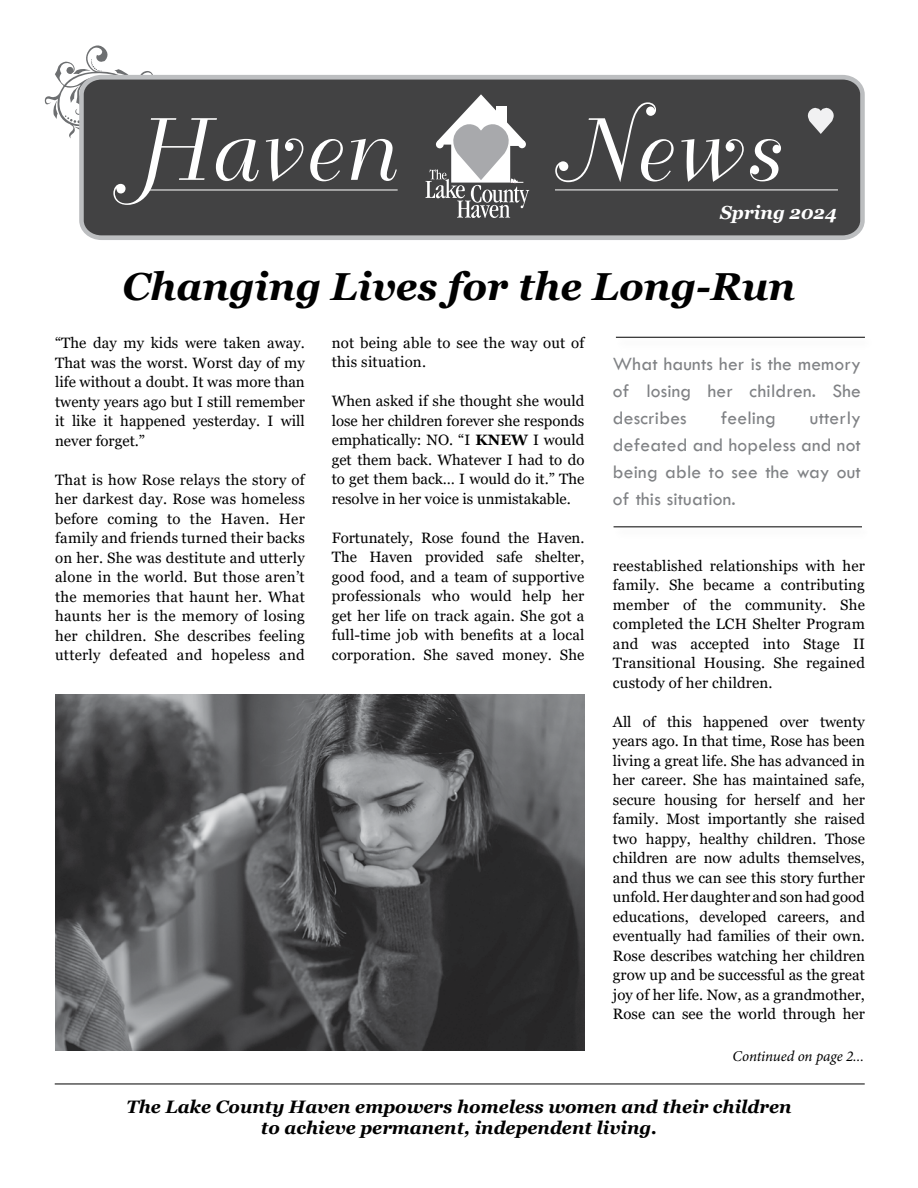
<style>
.page{position:relative;width:918px;height:1188px;background:#fff}
.page>*{position:absolute;margin:0;border:0;box-sizing:border-box;transform-origin:0 0}
.t1{font:italic 700 39px "Georgia";color:#000}
.t2{font:19.5px/27px "Tw Cen";letter-spacing:.01em;color:#808285;text-align:justify}
.t3{font:italic 700 18.75px "Georgia";color:#fff}
.t4{font:italic 700 18px/21.6px "Georgia";color:#000;text-align:center}
.t5{font:15px/19.5px "Georgia";letter-spacing:.01em;color:#000;text-align:justify}
.t6{font:italic 15px "Minion Pro";letter-spacing:-.01em;color:#000}
.s1{font-weight:700}
</style>
<div class="page">
<hr style="left:55px;top:1084px;width:810px;height:1px;background:#000">
<svg style="left:44px;top:45px;width:109px;height:93px"></svg>
<svg style="left:79px;top:75px;width:786px;height:165px;fill:#424243"></svg>
<svg style="left:425px;top:94px;width:104px;height:124px"></svg>
<svg style="left:113px;top:102px;width:668px;height:103px;fill:#424243"></svg>
<hr style="left:147px;top:190px;width:251px;height:1px;background:#fff">
<hr style="left:555px;top:190px;width:283px;height:1px;background:#fff">
<svg style="left:805px;top:105px;width:31px;height:29px"></svg>
<div style="left:614px;top:335px;width:261px;height:16px;background:#000;opacity:.2"></div>
<hr style="left:616px;top:337px;width:249px;height:1px;background:#000">
<div style="left:611px;top:524px;width:262px;height:16px;background:#000;opacity:.2"></div>
<hr style="left:614px;top:526px;width:248px;height:1px;background:#000">
<img style="left:56px;top:694px;width:529px;height:356px">
<p class="t3" style="left:720px;top:200px;width:118px">Spring 2024</p>
<h1 class="t1" style="left:122px;top:261px;width:675px">Changing Lives for the Long-Run</h1>
<p class="t5" style="left:55px;top:333px;width:251px">“The day my kids were taken away.<br>That was the worst. Worst day of my life without a doubt. It was more than twenty years ago but I still remember it like it happened yesterday. I will never forget.”</p>
<p class="t5" style="left:55px;top:470px;width:251px">That is how Rose relays the story of her darkest day. Rose was homeless before coming to the Haven. Her family and friends turned their backs on her. She was destitute and utterly alone in the world. But those aren’t the memories that haunt her. What haunts her is the memory of losing her children. She describes feeling utterly defeated and hopeless and</p>
<p class="t5" style="left:332px;top:333px;width:254px">not being able to see the way out of this situation.</p>
<p class="t5" style="left:332px;top:392px;width:254px">When asked if she thought she would lose her children forever she responds emphatically: NO. “I <span class="s1">KNEW</span> I would get them back. Whatever I had to do to get them back… I would do it.” The resolve in her voice is unmistakable.</p>
<p class="t5" style="left:332px;top:528px;width:254px">Fortunately, Rose found the Haven.<br>The Haven provided safe shelter, good food, and a team of supportive professionals who would help her get her life on track again. She got a full-time job with benefits at a local corporation. She saved money. She</p>
<h2 class="t2" style="left:613px;top:350px;width:249px">What haunts her is the memory of losing her children. She describes</h2>
<h2 class="t2" style="left:721px;top:404px;width:57px">feeling</h2>
<h2 class="t2" style="left:613px;top:404px;width:249px;text-indent:197px">utterly defeated and hopeless and not being able to see the way out of this situation.</h2>
<p class="t5" style="left:613px;top:556px;width:254px">reestablished relationships with her family. She became a contributing member of the community. She completed the LCH Shelter Program and was accepted into Stage II Transitional Housing. She regained custody of her children.</p>
<p class="t5" style="left:613px;top:712px;width:254px">All of this happened over twenty years ago. In that time, Rose has been living a great life. She has advanced in her career. She has maintained safe, secure housing for herself and her family. Most importantly she raised two happy, healthy children. Those children are now adults themselves, and thus we can see this story further unfold. Her daughter and son had good educations, developed careers, and eventually had families of their own.<br>Rose describes watching her children grow up and be successful as the great joy of her life. Now, as a grandmother, Rose can see the world through her</p>
<p class="t6" style="left:733px;top:1045px;width:133px">Continued on page 2...</p>
<p class="t4" style="left:126px;top:1096px;width:667px">The Lake County Haven empowers homeless women and their children to achieve permanent, independent living.</p>
</div>
